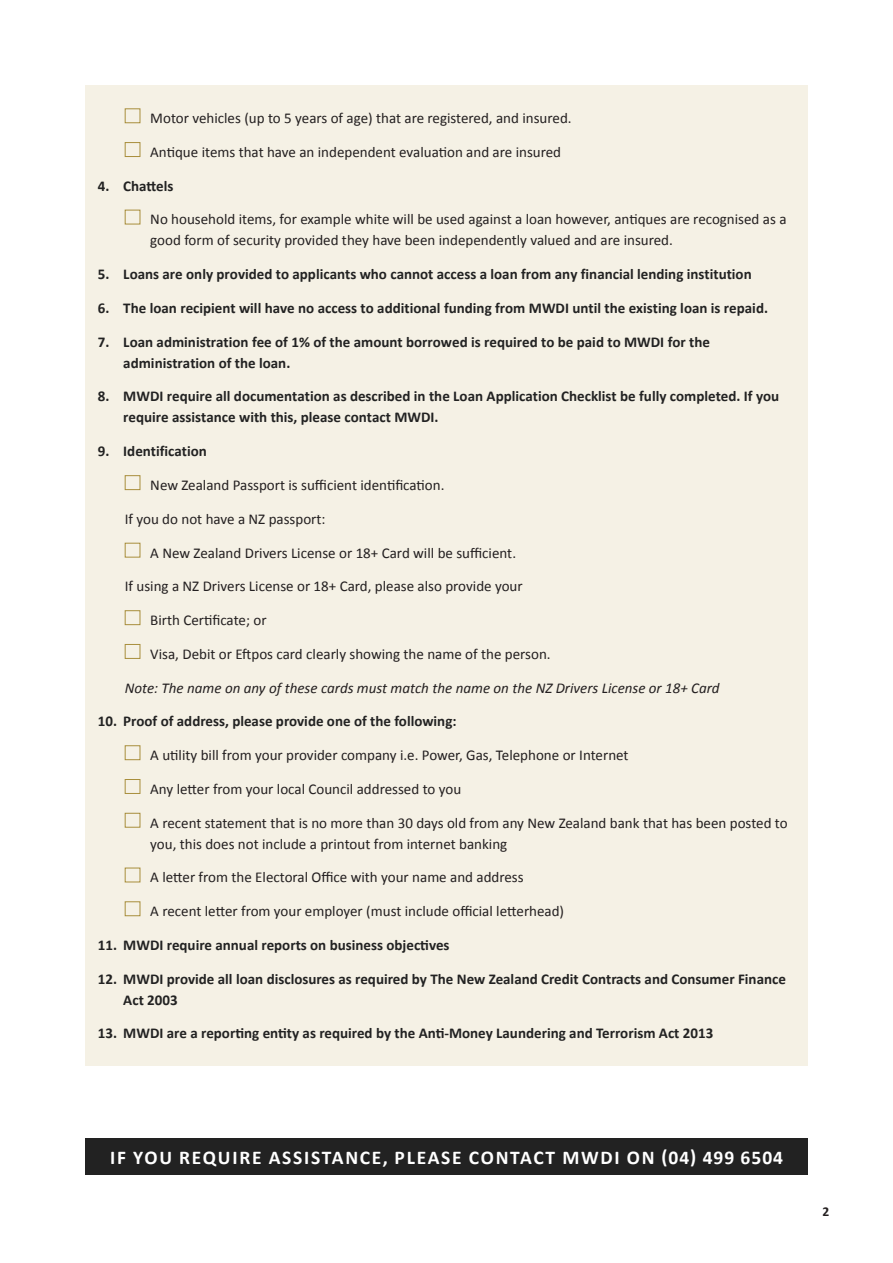
<style>
.page{position:relative;width:893px;height:1263px;background:#fff}
.page>*{position:absolute;margin:0;border:0;box-sizing:border-box;transform-origin:0 0}
.t1{font:700 19.5px "Calibri";letter-spacing:.09em;color:#fff}
.Body_Tab_Tab{font:15px/21px "Calibri";color:#231f20}
.Body_Tab{font:700 15px/21px "Calibri";color:#222}
.Body_Tab_Tab-2{font:italic 15px "Calibri";color:#231f20}
.t2{font:700 13.5px "Calibri";color:#231f20}
</style>
<div class="page">
<div style="left:85px;top:85px;width:723px;height:980px;background:#f5f1e5"></div>
<div style="left:125px;top:108px;width:15px;height:15px;border:1px solid #a88e3c"></div>
<div style="left:125px;top:142px;width:15px;height:15px;border:1px solid #a88e3c"></div>
<div style="left:125px;top:210px;width:15px;height:14px;border:1px solid #a88e3c"></div>
<div style="left:125px;top:475px;width:15px;height:15px;border:1px solid #a88e3c"></div>
<div style="left:125px;top:543px;width:15px;height:14px;border:1px solid #a88e3c"></div>
<div style="left:125px;top:610px;width:15px;height:15px;border:1px solid #a88e3c"></div>
<div style="left:125px;top:644px;width:15px;height:15px;border:1px solid #a88e3c"></div>
<div style="left:125px;top:745px;width:15px;height:15px;border:1px solid #a88e3c"></div>
<div style="left:125px;top:779px;width:15px;height:15px;border:1px solid #a88e3c"></div>
<div style="left:125px;top:813px;width:15px;height:14px;border:1px solid #a88e3c"></div>
<div style="left:125px;top:868px;width:15px;height:14px;border:1px solid #a88e3c"></div>
<div style="left:125px;top:901px;width:15px;height:15px;border:1px solid #a88e3c"></div>
<div style="left:85px;top:1138px;width:723px;height:37px;background:#222"></div>
<p class="Body_Tab_Tab" style="left:150px;top:108px;width:423px">Motor vehicles (up to 5 years of age) that are registered, and insured.</p>
<p class="Body_Tab_Tab" style="left:150px;top:141px;width:412px">Antique items that have an independent evaluation and are insured</p>
<p class="Body_Tab" style="left:98px;top:175px;width:77px">4. Chattels</p>
<p class="Body_Tab_Tab" style="left:150px;top:209px;width:638px">No household items, for example white will be used against a loan however, antiques are recognised as a good form of security provided they have been independently valued and are insured.</p>
<p class="Body_Tab" style="left:98px;top:264px;width:655px">5. Loans are only provided to applicants who cannot access a loan from any financial lending institution</p>
<p class="Body_Tab" style="left:98px;top:297px;width:672px">6. The loan recipient will have no access to additional funding from MWDI until the existing loan is repaid.</p>
<p class="Body_Tab" style="left:123px;top:331px;width:588px;text-indent:-26px">7. Loan administration fee of 1% of the amount borrowed is required to be paid to MWDI for the administration of the loan.</p>
<p class="Body_Tab" style="left:123px;top:386px;width:657px;text-indent:-26px">8. MWDI require all documentation as described in the Loan Application Checklist be fully completed. If you require assistance with this, please contact MWDI.</p>
<p class="Body_Tab" style="left:98px;top:441px;width:111px">9. Identification</p>
<p class="Body_Tab_Tab" style="left:150px;top:475px;width:296px">New Zealand Passport is sufficient identification.</p>
<p class="Body_Tab_Tab" style="left:125px;top:508px;width:202px">If you do not have a NZ passport:</p>
<p class="Body_Tab_Tab" style="left:150px;top:542px;width:367px">A New Zealand Drivers License or 18+ Card will be sufficient.</p>
<p class="Body_Tab_Tab" style="left:125px;top:576px;width:399px">If using a NZ Drivers License or 18+ Card, please also provide your</p>
<p class="Body_Tab_Tab" style="left:150px;top:610px;width:118px">Birth Certificate; or</p>
<p class="Body_Tab_Tab" style="left:150px;top:643px;width:402px">Visa, Debit or Eftpos card clearly showing the name of the person.</p>
<p class="Body_Tab_Tab-2" style="left:125px;top:677px;width:596px">Note: The name on any of these cards must match the name on the NZ Drivers License or 18+ Card</p>
<p class="Body_Tab" style="left:98px;top:711px;width:360px">10. Proof of address, please provide one of the following:</p>
<p class="Body_Tab_Tab" style="left:150px;top:745px;width:480px">A utility bill from your provider company i.e. Power, Gas, Telephone or Internet</p>
<p class="Body_Tab_Tab" style="left:150px;top:778px;width:312px">Any letter from your local Council addressed to you</p>
<p class="Body_Tab_Tab" style="left:150px;top:812px;width:639px">A recent statement that is no more than 30 days old from any New Zealand bank that has been posted to you, this does not include a printout from internet banking</p>
<p class="Body_Tab_Tab" style="left:150px;top:867px;width:375px">A letter from the Electoral Office with your name and address</p>
<p class="Body_Tab_Tab" style="left:150px;top:901px;width:415px">A recent letter from your employer (must include official letterhead)</p>
<p class="Body_Tab" style="left:98px;top:934px;width:353px">11. MWDI require annual reports on business objectives</p>
<p class="Body_Tab" style="left:123px;top:968px;width:664px;text-indent:-26px">12. MWDI provide all loan disclosures as required by The New Zealand Credit Contracts and Consumer Finance<br>Act 2003</p>
<p class="Body_Tab" style="left:98px;top:1023px;width:617px">13. MWDI are a reporting entity as required by the Anti-Money Laundering and Terrorism Act 2013</p>
<p class="t1" style="left:110px;top:1145px;width:674px">IF YOU REQUIRE ASSISTANCE, PLEASE CONTACT MWDI ON (04) 499 6504</p>
<p class="t2" style="left:822px;top:1203px;width:8px">2</p>
</div>
